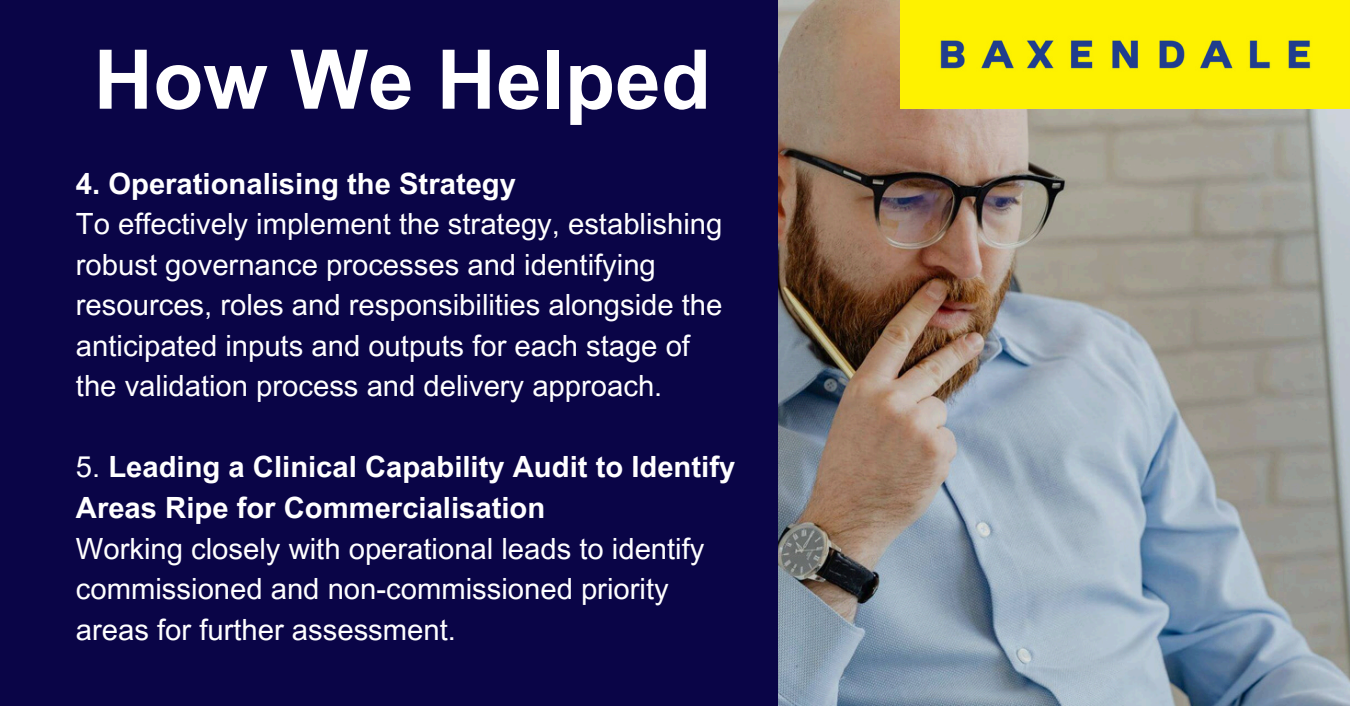
<style>
.page{position:relative;width:1350px;height:706px;background:#fff}
.page>*{position:absolute;margin:0;border:0;box-sizing:border-box;transform-origin:0 0}
.t1{font:700 82.35px "Arial MT Pro";color:#fff}
.t2{font:29.25px/40.5px "Arial MT Pro";color:#fff}
.t3{font:700 29.25px/40.5px "Arial MT Pro";color:#fff}
.s1{font-weight:400}
</style>
<div class="page">
<img style="left:779px;top:0;width:571px;height:705px">
<img style="left:900px;top:0;width:450px;height:108px">
<div style="left:0;top:0;width:778px;height:705px;background:#0a0547"></div>
<p class="t1" style="left:94px;top:49px;width:619px">How We Helped</p>
<p class="t3" style="left:76px;top:167px;width:442px">4. Operationalising the Strategy</p>
<p class="t2" style="left:76px;top:207px;width:648px">To effectively implement the strategy, establishing robust governance processes and identifying resources, roles and responsibilities alongside the anticipated inputs and outputs for each stage of the validation process and delivery approach.</p>
<p class="t3" style="left:76px;top:450px;width:661px"><span class="s1">5.</span> Leading a Clinical Capability Audit to Identify<br>Areas Ripe for Commercialisation</p>
<p class="t2" style="left:76px;top:531px;width:630px">Working closely with operational leads to identify commissioned and non-commissioned priority areas for further assessment.</p>
</div>
